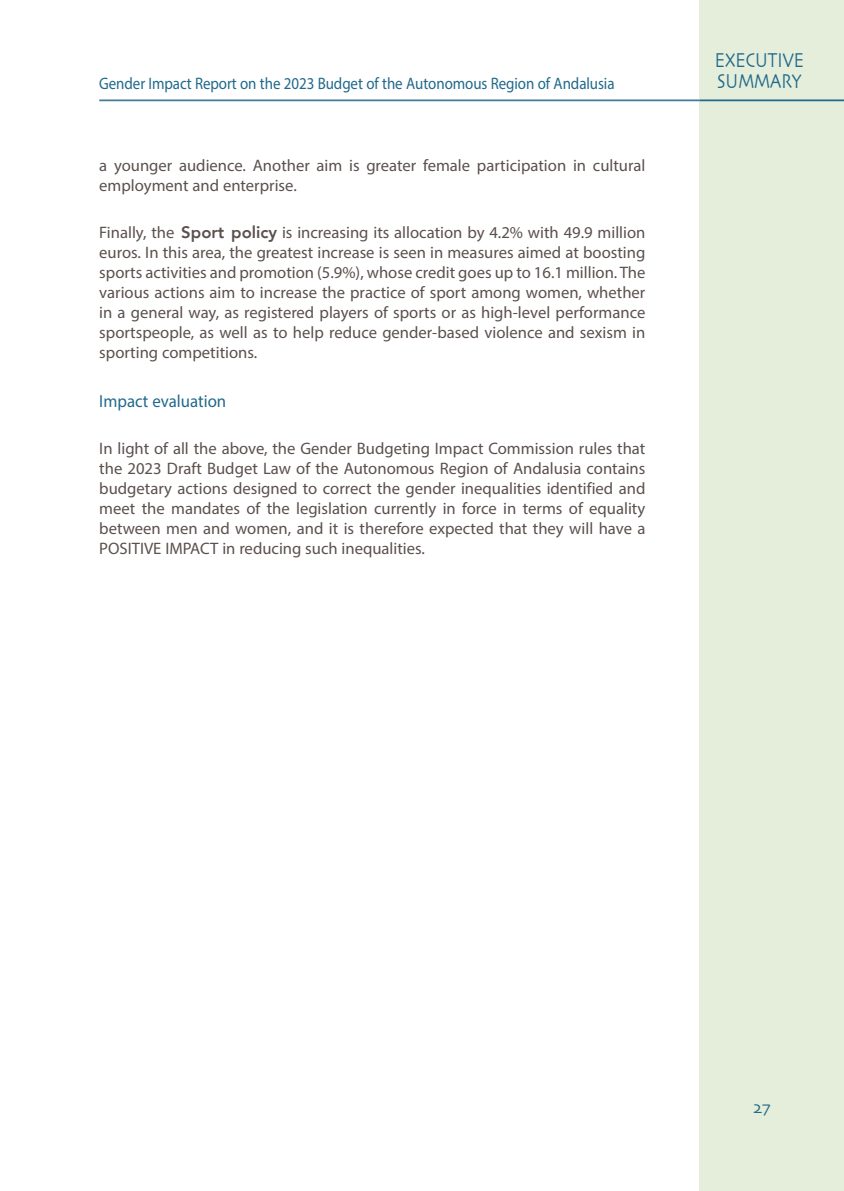
<style>
.page{position:relative;width:844px;height:1191px;background:#fff}
.page>*{position:absolute;margin:0;border:0;box-sizing:border-box;transform-origin:0 0}
.t1{font:21px/21px "Skia";color:#21698b;scale:.8 1}
.t2{font:17.5px "Myriad Pro";color:#21698b;scale:.96 1}
.t3{font:17.5px "Skia";color:#21698b}
.t4{font:16.62px/19.9px "Myriad Pro";color:#5b504d;text-align:justify}
.t5{font:16.62px "Myriad Pro";letter-spacing:-.005em;color:#21698b;scale:.9 1}
.s1{font-family:"Avenir";font-weight:800}
</style>
<div class="page">
<div style="left:699px;top:0;width:144px;height:1191px;background:#e4eedb"></div>
<hr style="left:699px;top:99px;width:144px;height:2px;background:#21698b">
<hr style="left:99px;top:99px;width:600px;height:2px;background:#43799a">
<p class="t5" style="left:99px;top:73px;width:574px">Gender Impact Report on the 2023 Budget of the Autonomous Region of Andalusia</p>
<p class="t4" style="left:99px;top:155px;width:547px">a younger audience. Another aim is greater female participation in cultural employment and enterprise.</p>
<p class="t4" style="left:99px;top:223px;width:547px">Finally, the <span class="s1">Sport policy</span> is increasing its allocation by 4.2% with 49.9 million euros. In this area, the greatest increase is seen in measures aimed at boosting sports activities and promotion (5.9%), whose credit goes up to 16.1 million. The various actions aim to increase the practice of sport among women, whether in a general way, as registered players of sports or as high-level performance sportspeople, as well as to help reduce gender-based violence and sexism in sporting competitions.</p>
<p class="t2" style="left:99px;top:390px;width:134px">Impact evaluation</p>
<p class="t4" style="left:99px;top:438px;width:547px">In light of all the above, the Gender Budgeting Impact Commission rules that the 2023 Draft Budget Law of the Autonomous Region of Andalusia contains budgetary actions designed to correct the gender inequalities identified and meet the mandates of the legislation currently in force in terms of equality between men and women, and it is therefore expected that they will have a POSITIVE IMPACT in reducing such inequalities.</p>
<p class="t1" style="left:714px;top:51px;width:113px">EXECUTIVE<br>SUMMARY</p>
<p class="t3" style="left:753px;top:1097px;width:19px">27</p>
</div>
